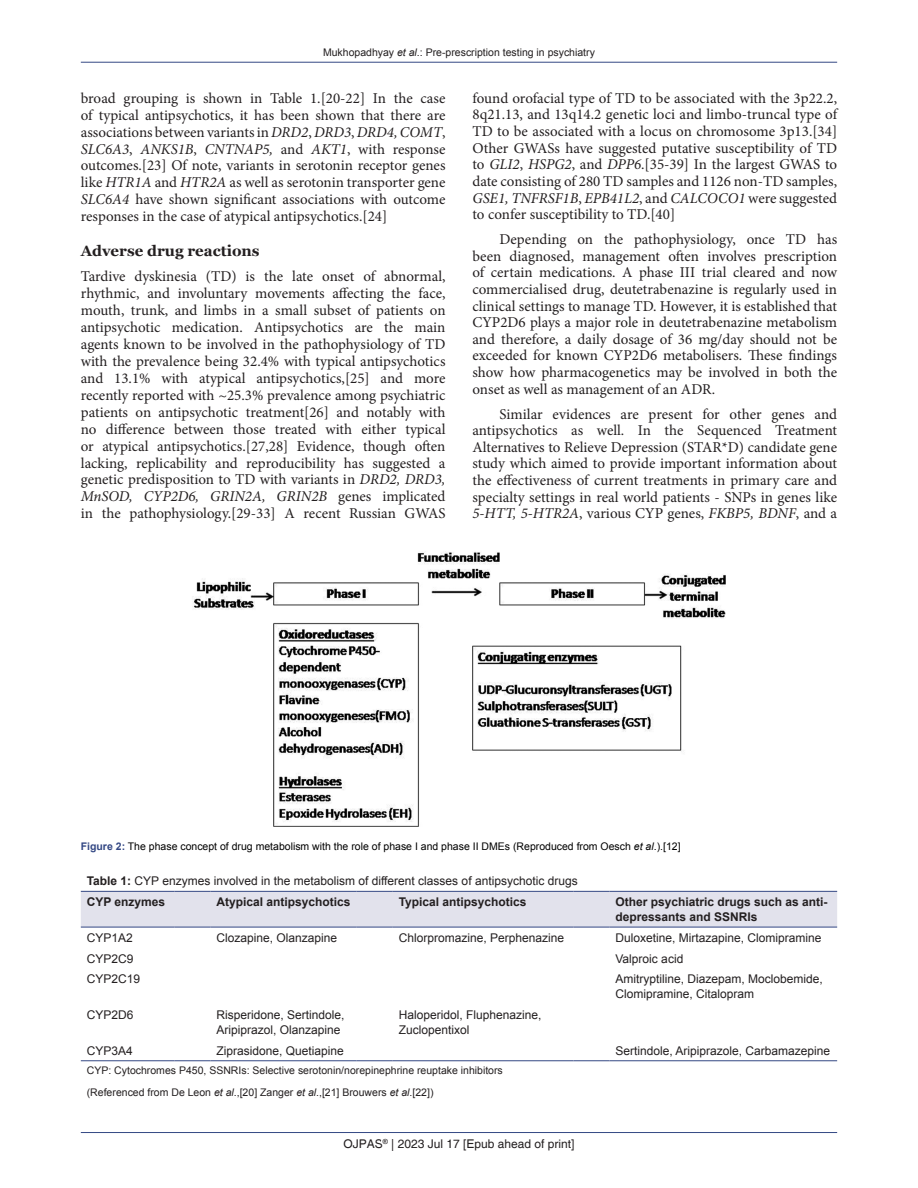
<style>
.page{position:relative;width:918px;height:1188px;background:#fff}
.page>*{position:absolute;margin:0;border:0;box-sizing:border-box;transform-origin:0 0}
.TXFL{font:15px/17px "Minion Pro";color:#231f20;text-align:justify}
.TX{font:15px/16.6px "Minion Pro";color:#231f20;text-align:justify}
.t1{font:700 15px "Georgia";color:#231f20}
.TB{font:12px/15px "Arial";color:#231f20}
.TCH{font:700 12px/15px "Arial";color:#231f20}
.TT{font:12px "Arial";color:#231f20}
.TBL{font:12px "Arial";color:#231f20}
.t2{font:12px "Helvetica";color:#231f20}
.TFN{font:10.5px "Arial";color:#231f20}
.FGC{font:10.5px "Arial";color:#000}
.s1{font-style:italic}
.s2{font-weight:700;color:#344884}
.s3{font-weight:700}
</style>
<div class="page">
<hr style="left:81px;top:62px;width:756px;height:1px;background:#344884">
<hr style="left:81px;top:1132px;width:756px;height:1px;background:#344884">
<img style="left:192px;top:552px;width:534px;height:275px">
<div style="left:81px;top:892px;width:756px;height:35px;background:#e2e2ec"></div>
<hr style="left:81px;top:1060px;width:93px;height:1px;background:#344884">
<hr style="left:174px;top:1060px;width:36px;height:1px;background:#344884">
<hr style="left:210px;top:1060px;width:147px;height:1px;background:#344884">
<hr style="left:357px;top:1060px;width:36px;height:1px;background:#344884">
<hr style="left:393px;top:1060px;width:180px;height:1px;background:#344884">
<hr style="left:573px;top:1060px;width:37px;height:1px;background:#344884">
<hr style="left:610px;top:1060px;width:227px;height:1px;background:#344884">
<hr style="left:81px;top:891px;width:93px;height:1px;background:#344884">
<hr style="left:174px;top:891px;width:36px;height:1px;background:#344884">
<hr style="left:210px;top:891px;width:147px;height:1px;background:#344884">
<hr style="left:357px;top:891px;width:36px;height:1px;background:#344884">
<hr style="left:393px;top:891px;width:180px;height:1px;background:#344884">
<hr style="left:573px;top:891px;width:37px;height:1px;background:#344884">
<hr style="left:610px;top:891px;width:227px;height:1px;background:#344884">
<hr style="left:81px;top:927px;width:93px;height:1px;background:#344884">
<hr style="left:174px;top:927px;width:36px;height:1px;background:#344884">
<hr style="left:210px;top:927px;width:147px;height:1px;background:#344884">
<hr style="left:357px;top:927px;width:36px;height:1px;background:#344884">
<hr style="left:393px;top:927px;width:180px;height:1px;background:#344884">
<hr style="left:573px;top:927px;width:37px;height:1px;background:#344884">
<hr style="left:610px;top:927px;width:227px;height:1px;background:#344884">
<p class="TFN" style="left:323px;top:45px;width:273px">Mukhopadhyay <span class="s1">et al</span>.: Pre-prescription testing in psychiatry</p>
<p class="TXFL" style="left:81px;top:90px;width:366px">broad grouping is shown in Table 1.[20-22] In the case of typical antipsychotics, it has been shown that there are associations between variants in <span class="s1">DRD2</span>, <span class="s1">DRD3</span>, <span class="s1">DRD4, COMT</span>, <span class="s1">SLC6A3</span>, <span class="s1">ANKS1B</span>, <span class="s1">CNTNAP5,</span> and <span class="s1">AKT1</span>, with response outcomes.[23] Of note, variants in serotonin receptor genes like <span class="s1">HTR1A</span> and <span class="s1">HTR2A</span> as well as serotonin transporter gene <span class="s1">SLC6A4</span> have shown significant associations with outcome responses in the case of atypical antipsychotics.[24]</p>
<h2 class="t1" style="left:81px;top:241px;width:180px">Adverse drug reactions</h2>
<p class="TXFL" style="left:81px;top:268px;width:366px">Tardive dyskinesia (TD) is the late onset of abnormal, rhythmic, and involuntary movements affecting the face, mouth, trunk, and limbs in a small subset of patients on antipsychotic medication. Antipsychotics are the main agents known to be involved in the pathophysiology of TD with the prevalence being 32.4% with typical antipsychotics and 13.1% with atypical antipsychotics,[25] and more recently reported with ~25.3% prevalence among psychiatric patients on antipsychotic treatment[26] and notably with no difference between those treated with either typical or atypical antipsychotics.[27,28] Evidence, though often lacking, replicability and reproducibility has suggested a genetic predisposition to TD with variants in <span class="s1">DRD2, DRD3, MnSOD, CYP2D6, GRIN2A, GRIN2B</span> genes implicated in the pathophysiology.[29-33] A recent Russian GWAS</p>
<p class="TXFL" style="left:472px;top:90px;width:366px">found orofacial type of TD to be associated with the 3p22.2, 8q21.13, and 13q14.2 genetic loci and limbo-truncal type of TD to be associated with a locus on chromosome 3p13.[34] Other GWASs have suggested putative susceptibility of TD to <span class="s1">GLI2</span>, <span class="s1">HSPG2</span>, and <span class="s1">DPP6</span>.[35-39] In the largest GWAS to date consisting of 280 TD samples and 1126 non-TD samples, <span class="s1">GSE1, TNFRSF1B</span>, <span class="s1">EPB41L2</span>, and <span class="s1">CALCOCO1</span> were suggested to confer susceptibility to TD.[40]</p>
<p class="TX" style="left:472px;top:231px;width:366px;text-indent:27px">Depending on the pathophysiology, once TD has been diagnosed, management often involves prescription of certain medications. A phase III trial cleared and now commercialised drug, deutetrabenazine is regularly used in clinical settings to manage TD. However, it is established that CYP2D6 plays a major role in deutetrabenazine metabolism and therefore, a daily dosage of 36 mg/day should not be exceeded for known CYP2D6 metabolisers. These findings show how pharmacogenetics may be involved in both the onset as well as management of an ADR.</p>
<p class="TX" style="left:472px;top:406px;width:366px;text-indent:27px">Similar evidences are present for other genes and antipsychotics as well. In the Sequenced Treatment Alternatives to Relieve Depression (STAR*D) candidate gene study which aimed to provide important information about the effectiveness of current treatments in primary care and specialty settings in real world patients - SNPs in genes like <span class="s1">5-HTT, 5-HTR2A</span>, various CYP genes, <span class="s1">FKBP5, BDNF</span>, and a</p>
<p class="FGC" style="left:81px;top:839px;width:601px"><span class="s2">Figure 2:</span> The phase concept of drug metabolism with the role of phase I and phase II DMEs (Reproduced from Oesch <span class="s1">et al</span>.).[12]</p>
<p class="TT" style="left:87px;top:873px;width:492px"><span class="s3">Table 1:</span> CYP enzymes involved in the metabolism of different classes of antipsychotic drugs</p>
<p class="TCH" style="left:87px;top:895px;width:80px">CYP enzymes</p>
<p class="TCH" style="left:216px;top:895px;width:136px">Atypical antipsychotics</p>
<p class="TCH" style="left:399px;top:895px;width:129px">Typical antipsychotics</p>
<p class="TCH" style="left:616px;top:895px;width:214px">Other psychiatric drugs such as anti&shy;depressants and SSNRIs</p>
<p class="TB" style="left:87px;top:930px;width:48px">CYP1A2</p>
<p class="TB" style="left:216px;top:930px;width:122px">Clozapine, Olanzapine</p>
<p class="TB" style="left:399px;top:930px;width:167px">Chlorpromazine, Perphenazine</p>
<p class="TB" style="left:616px;top:930px;width:208px">Duloxetine, Mirtazapine, Clomipramine</p>
<p class="TB" style="left:87px;top:951px;width:48px">CYP2C9</p>
<p class="TB" style="left:616px;top:951px;width:69px">Valproic acid</p>
<p class="TB" style="left:87px;top:972px;width:55px">CYP2C19</p>
<p class="TB" style="left:616px;top:972px;width:209px">Amitryptiline, Diazepam, Moclobemide,<br>Clomipramine, Citalopram</p>
<p class="TB" style="left:87px;top:1007px;width:48px">CYP2D6</p>
<p class="TB" style="left:216px;top:1007px;width:130px">Risperidone, Sertindole,<br>Aripiprazol, Olanzapine</p>
<p class="TB" style="left:399px;top:1007px;width:144px">Haloperidol, Fluphenazine,<br>Zuclopentixol</p>
<p class="TBL" style="left:87px;top:1042px;width:48px">CYP3A4</p>
<p class="TBL" style="left:216px;top:1042px;width:129px">Ziprasidone, Quetiapine</p>
<p class="TBL" style="left:616px;top:1042px;width:216px">Sertindole, Aripiprazole, Carbamazepine</p>
<p class="TFN" style="left:87px;top:1063px;width:418px">CYP: Cytochromes P450, SSNRIs: Selective serotonin/norepinephrine reuptake inhibitors</p>
<p class="TFN" style="left:87px;top:1085px;width:348px">(Referenced from De Leon <span class="s1">et al</span>.,[20] Zanger <span class="s1">et al</span>.,[21] Brouwers <span class="s1">et al</span>.[22])</p>
<p class="t2" style="left:343px;top:1137px;width:233px">OJPAS<sup>®</sup> | 2023 Jul 17 [Epub ahead of print]</p>
</div>
